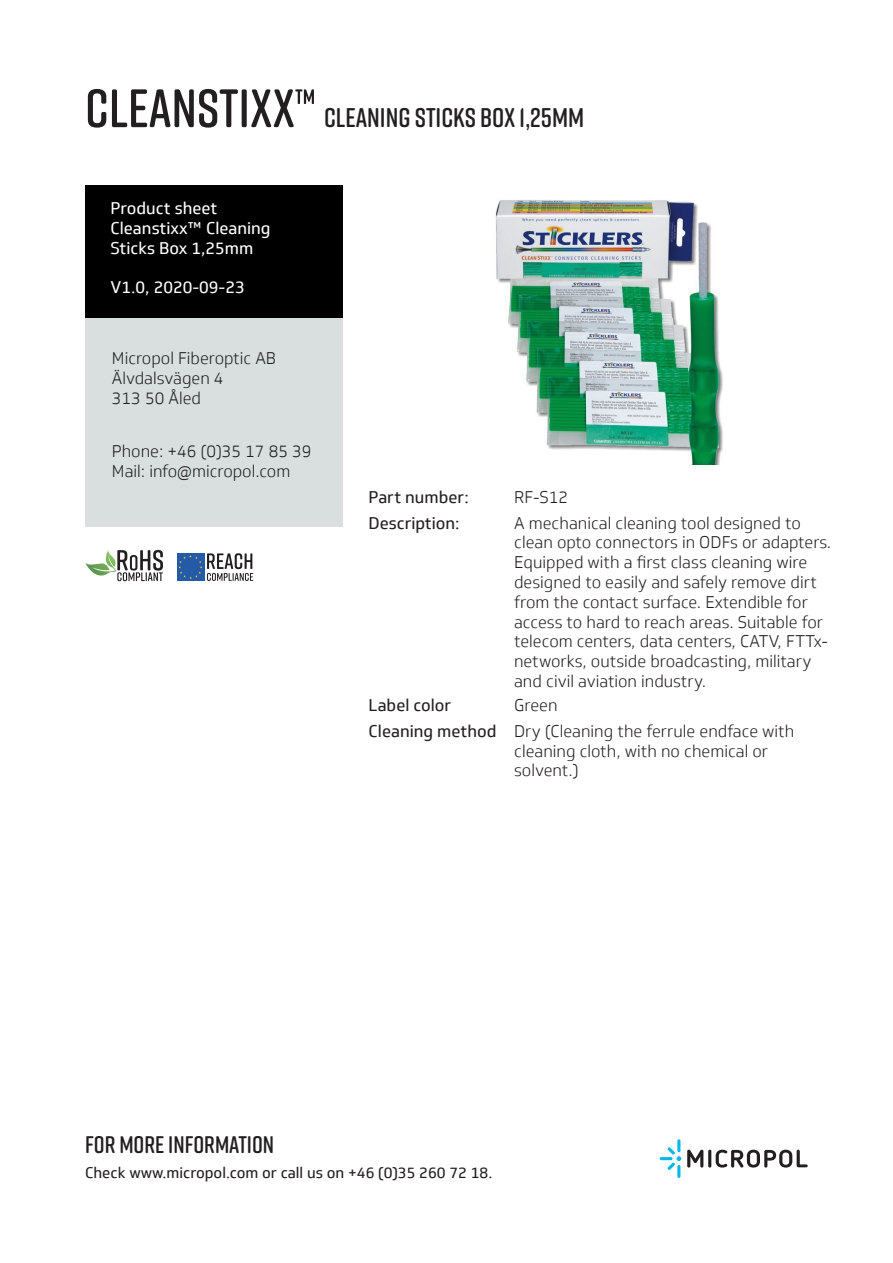
<style>
.page{position:relative;width:893px;height:1263px;background:#fff}
.page>*{position:absolute;margin:0;border:0;box-sizing:border-box;transform-origin:0 0}
.t1{font:600 27px "Rift Soft";color:#231f20}
.t2{font:600 24px "Rift Soft";color:#231f20}
.t3{font:300 16.5px/19.8px "Soleto";color:#231f20}
.t4{font:16.5px/19.8px "Soleto";color:#fff}
.t5{font:16.5px "Soleto";color:#231f20}
.t6{font:15px "Soleto";color:#231f20}
.s1{font-size:54px}
</style>
<div class="page">
<div style="left:85px;top:299px;width:258px;height:227px;background:#d9dfdf"></div>
<div style="left:85px;top:185px;width:258px;height:132px;background:#000001"></div>
<svg style="left:660px;top:1139px;width:21px;height:39px"></svg>
<svg style="left:687px;top:1150px;width:16px;height:17px"></svg>
<hr style="left:708px;top:1150px;width:3px;height:17px;background:#231f20;border-radius:2px">
<svg style="left:716px;top:1150px;width:92px;height:17px"></svg>
<img style="left:495px;top:200px;width:228px;height:265px">
<svg style="left:85px;top:550px;width:78px;height:32px"></svg>
<div style="left:177px;top:553px;width:27px;height:28px;background:#255aa9"></div>
<svg style="left:178px;top:553px;width:75px;height:28px"></svg>
<p class="t1" style="left:85px;top:99px;width:501px"><span class="s1">CLEANSTIXX™</span> CLEANING STICKS BOX 1,25MM</p>
<p class="t4" style="left:111px;top:198px;width:108px">Product sheet</p>
<p class="t4" style="left:111px;top:218px;width:162px">Cleanstixx™ Cleaning<br>Sticks Box 1,25mm</p>
<p class="t4" style="left:111px;top:278px;width:136px">V1.0, 2020-09-23</p>
<p class="t3" style="left:112px;top:349px;width:165px">Micropol Fiberoptic AB</p>
<p class="t3" style="left:112px;top:369px;width:113px">Älvdalsvägen 4</p>
<p class="t3" style="left:112px;top:388px;width:91px">313 50 Åled</p>
<p class="t3" style="left:112px;top:441px;width:201px">Phone: +46 (0)35 17 85 39</p>
<p class="t3" style="left:112px;top:461px;width:180px">Mail: info@micropol.com</p>
<p class="t5" style="left:369px;top:487px;width:102px">Part number:</p>
<p class="t3" style="left:514px;top:487px;width:55px">RF-S12</p>
<p class="t5" style="left:369px;top:513px;width:92px">Description:</p>
<p class="t3" style="left:514px;top:513px;width:319px">A mechanical cleaning tool designed to clean opto connectors in ODFs or adapters.<br>Equipped with a first class cleaning wire designed to easily and safely remove dirt from the contact surface. Extendible for access to hard to reach areas. Suitable for telecom centers, data centers, CATV, FTTx&shy;networks, outside broadcasting, military and civil aviation industry.</p>
<p class="t5" style="left:369px;top:695px;width:84px">Label color</p>
<p class="t3" style="left:514px;top:696px;width:45px">Green</p>
<p class="t5" style="left:369px;top:721px;width:129px">Cleaning method</p>
<p class="t3" style="left:514px;top:721px;width:282px">Dry (Cleaning the ferrule endface with cleaning cloth, with no chemical or solvent.)</p>
<p class="t2" style="left:85px;top:1127px;width:190px">FOR MORE INFORMATION</p>
<p class="t6" style="left:85px;top:1163px;width:409px">Check www.micropol.com or call us on +46 (0)35 260 72 18.</p>
</div>
